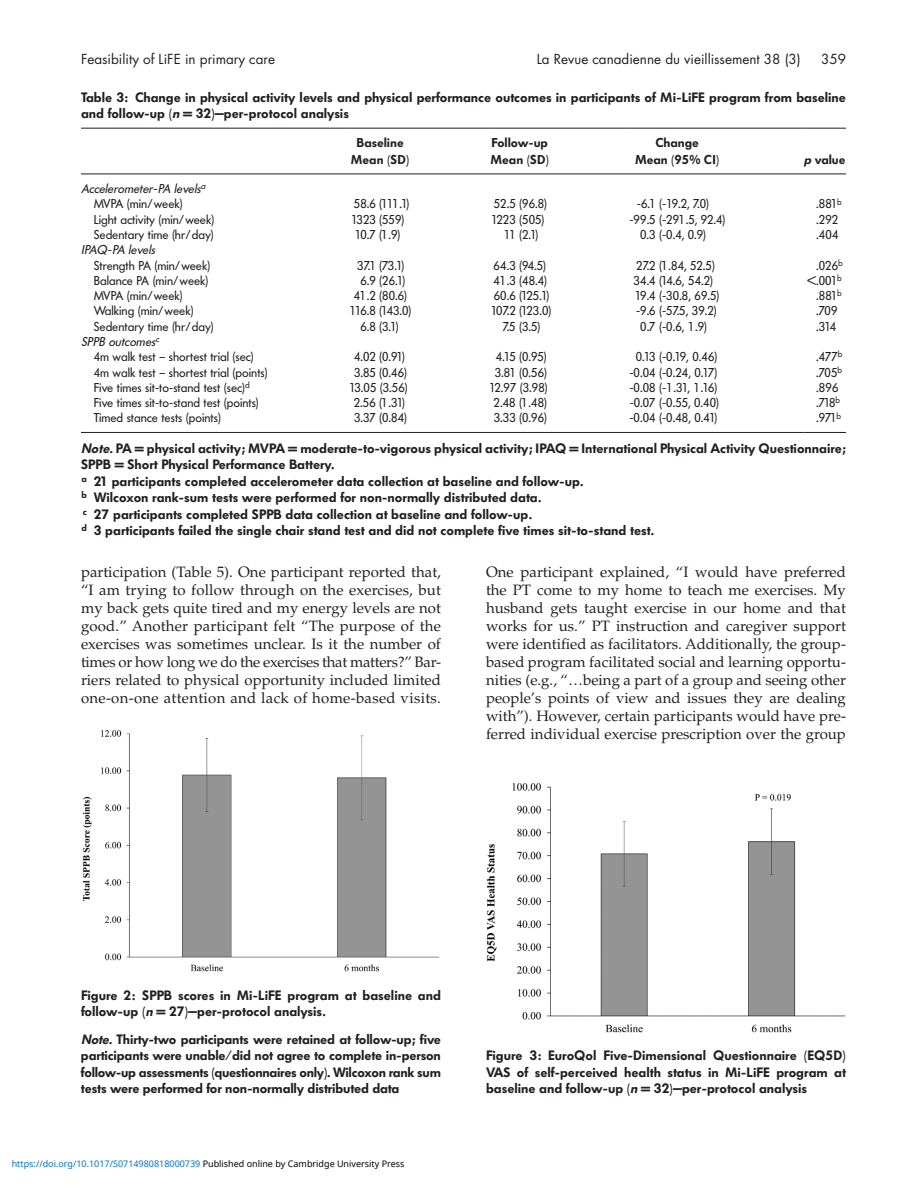
<style>
.page{position:relative;width:918px;height:1188px;background:#fff}
.page>*{position:absolute;margin:0;border:0;box-sizing:border-box;transform-origin:0 0}
.t1{font:15px/18px "Palatino";color:#231f20;text-align:justify}
.t2{font:600 13.5px/16.5px "Futura BQ";color:#231f20}
.t3{font:13.5px "Futura";color:#231f20}
.t4{font:12.75px/15.3px "Futura BQ";color:#231f20}
.t5{font:600 12.75px/16.5px "Futura BQ";color:#231f20;text-align:center}
.t6{font:italic 12.75px/15.3px "Futura BQ";color:#231f20}
.t7{font:9px "Noto Sans";color:#0172cf}
.s1{font-style:italic}
.s2{font-style:normal}
.s3{color:#000}
</style>
<div class="page">
<hr style="left:81px;top:128px;width:268px;height:1px;background:#231f20">
<hr style="left:349px;top:128px;width:140px;height:1px;background:#231f20">
<hr style="left:489px;top:128px;width:140px;height:1px;background:#231f20">
<hr style="left:629px;top:128px;width:174px;height:1px;background:#231f20">
<hr style="left:803px;top:128px;width:43px;height:1px;background:#231f20">
<hr style="left:81px;top:174px;width:268px;height:1px;background:#231f20">
<hr style="left:349px;top:174px;width:140px;height:1px;background:#231f20">
<hr style="left:489px;top:174px;width:140px;height:1px;background:#231f20">
<hr style="left:629px;top:174px;width:174px;height:1px;background:#231f20">
<hr style="left:803px;top:174px;width:43px;height:1px;background:#231f20">
<hr style="left:81px;top:432px;width:268px;height:1px;background:#231f20">
<hr style="left:349px;top:432px;width:140px;height:1px;background:#231f20">
<hr style="left:489px;top:432px;width:140px;height:1px;background:#231f20">
<hr style="left:629px;top:432px;width:174px;height:1px;background:#231f20">
<hr style="left:803px;top:432px;width:43px;height:1px;background:#231f20">
<img style="left:83px;top:730px;width:356px;height:242px">
<img style="left:487px;top:783px;width:358px;height:250px">
<p class="t3" style="left:81px;top:51px;width:196px">Feasibility of LiFE in primary care</p>
<p class="t3" style="left:537px;top:51px;width:265px">La Revue canadienne du vieillissement 38 (3)</p>
<p class="t3" style="left:821px;top:51px;width:26px">359</p>
<p class="t2" style="left:81px;top:89px;width:766px">Table 3: Change in physical activity levels and physical performance outcomes in participants of Mi-LiFE program from baseline and follow-up (<span class="s1">n</span> = 32)—per-protocol analysis</p>
<p class="t5" style="left:351px;top:135px;width:60px">Baseline<br>Mean (SD)</p>
<p class="t5" style="left:491px;top:135px;width:60px;text-align:left">Follow-up<br>Mean (SD)</p>
<p class="t5" style="left:635px;top:135px;width:86px">Change<br>Mean (95% CI)</p>
<p class="t5" style="left:804px;top:151px;width:43px"><span class="s1">p</span> value</p>
<p class="t6" style="left:94px;top:181px;width:115px;text-indent:-13px">Accelerometer-PA levels<sup>a<br></sup><span class="s2">MVPA (min/week)</span></p>
<p class="t4" style="left:354px;top:197px;width:57px">58.6 (111.1)</p>
<p class="t4" style="left:494px;top:197px;width:55px">52.5 (96.8)</p>
<p class="t4" style="left:637px;top:197px;width:74px">-6.1 (-19.2, 7.0)</p>
<p class="t4" style="left:816px;top:197px;width:27px">.881<sup>b</sup></p>
<p class="t4" style="left:94px;top:212px;width:122px">Light activity (min/week)</p>
<p class="t4" style="left:351px;top:212px;width:55px">1323 (559)</p>
<p class="t4" style="left:491px;top:212px;width:55px">1223 (505)</p>
<p class="t4" style="left:629px;top:212px;width:98px">-99.5 (-291.5, 92.4)</p>
<p class="t4" style="left:816px;top:212px;width:24px">.292</p>
<p class="t4" style="left:94px;top:227px;width:122px">Sedentary time (hr/day)</p>
<p class="t4" style="left:355px;top:227px;width:47px">10.7 (1.9)</p>
<p class="t4" style="left:504px;top:227px;width:36px">11 (2.1)</p>
<p class="t4" style="left:640px;top:227px;width:67px">0.3 (-0.4, 0.9)</p>
<p class="t4" style="left:816px;top:227px;width:24px">.404</p>
<p class="t6" style="left:81px;top:242px;width:79px">IPAQ-PA levels</p>
<p class="t4" style="left:94px;top:258px;width:118px">Strength PA (min/week)</p>
<p class="t4" style="left:357px;top:258px;width:49px">37.1 (73.1)</p>
<p class="t4" style="left:494px;top:258px;width:54px">64.3 (94.5)</p>
<p class="t4" style="left:636px;top:258px;width:80px">27.2 (1.84, 52.5)</p>
<p class="t4" style="left:816px;top:258px;width:28px">.026<sup>b</sup></p>
<p class="t4" style="left:94px;top:273px;width:116px">Balance PA (min/week)</p>
<p class="t4" style="left:360px;top:273px;width:46px">6.9 (26.1)</p>
<p class="t4" style="left:494px;top:273px;width:55px">41.3 (48.4)</p>
<p class="t4" style="left:634px;top:273px;width:81px">34.4 (14.6, 54.2)</p>
<p class="t4" style="left:808px;top:273px;width:36px">&lt;.001<sup>b</sup></p>
<p class="t4" style="left:94px;top:288px;width:90px">MVPA (min/week)</p>
<p class="t4" style="left:354px;top:288px;width:55px">41.2 (80.6)</p>
<p class="t4" style="left:494px;top:288px;width:57px">60.6 (125.1)</p>
<p class="t4" style="left:635px;top:288px;width:86px">19.4 (-30.8, 69.5)</p>
<p class="t4" style="left:816px;top:288px;width:27px">.881<sup>b</sup></p>
<p class="t4" style="left:94px;top:303px;width:101px">Walking (min/week)</p>
<p class="t4" style="left:349px;top:303px;width:63px">116.8 (143.0)</p>
<p class="t4" style="left:491px;top:303px;width:62px">107.2 (123.0)</p>
<p class="t4" style="left:636px;top:303px;width:82px">-9.6 (-57.5, 39.2)</p>
<p class="t4" style="left:816px;top:303px;width:23px">.709</p>
<p class="t4" style="left:94px;top:319px;width:122px">Sedentary time (hr/day)</p>
<p class="t4" style="left:360px;top:319px;width:40px">6.8 (3.1)</p>
<p class="t4" style="left:503px;top:319px;width:39px">7.5 (3.5)</p>
<p class="t4" style="left:640px;top:319px;width:68px">0.7 (-0.6, 1.9)</p>
<p class="t4" style="left:816px;top:319px;width:22px">.314</p>
<p class="t4" style="left:94px;top:334px;width:162px;text-indent:-13px"><span class="s1">SPPB outcomes</span><sup>c<br></sup>4m walk test – shortest trial (sec)</p>
<p class="t4" style="left:354px;top:349px;width:52px">4.02 (0.91)</p>
<p class="t4" style="left:496px;top:349px;width:52px">4.15 (0.95)</p>
<p class="t4" style="left:636px;top:349px;width:83px">0.13 (-0.19, 0.46)</p>
<p class="t4" style="left:816px;top:349px;width:28px">.477<sup>b</sup></p>
<p class="t4" style="left:94px;top:365px;width:175px">4m walk test – shortest trial (points)</p>
<p class="t4" style="left:354px;top:365px;width:55px">3.85 (0.46)</p>
<p class="t4" style="left:495px;top:365px;width:54px">3.81 (0.56)</p>
<p class="t4" style="left:629px;top:365px;width:89px">-0.04 (-0.24, 0.17)</p>
<p class="t4" style="left:816px;top:365px;width:27px">.705<sup>b</sup></p>
<p class="t4" style="left:94px;top:380px;width:157px">Five times sit-to-stand test (sec)<sup>d</sup></p>
<p class="t4" style="left:349px;top:380px;width:60px">13.05 (3.56)</p>
<p class="t4" style="left:489px;top:380px;width:60px">12.97 (3.98)</p>
<p class="t4" style="left:629px;top:380px;width:89px">-0.08 (-1.31, 1.16)</p>
<p class="t4" style="left:816px;top:380px;width:24px">.896</p>
<p class="t4" style="left:94px;top:395px;width:167px">Five times sit-to-stand test (points)</p>
<p class="t4" style="left:354px;top:395px;width:53px">2.56 (1.31)</p>
<p class="t4" style="left:494px;top:395px;width:55px">2.48 (1.48)</p>
<p class="t4" style="left:630px;top:395px;width:91px">-0.07 (-0.55, 0.40)</p>
<p class="t4" style="left:816px;top:395px;width:26px">.718<sup>b</sup></p>
<p class="t4" style="left:94px;top:410px;width:129px">Timed stance tests (points)</p>
<p class="t4" style="left:354px;top:410px;width:55px">3.37 (0.84)</p>
<p class="t4" style="left:494px;top:410px;width:55px">3.33 (0.96)</p>
<p class="t4" style="left:629px;top:410px;width:90px">-0.04 (-0.48, 0.41)</p>
<p class="t4" style="left:816px;top:410px;width:26px">.971<sup>b</sup></p>
<p class="t2" style="left:81px;top:440px;width:766px"><span class="s1">Note.</span>PA = physical activity; MVPA = moderate-to-vigorous physical activity; IPAQ = International Physical Activity Questionnaire; SPPB = Short Physical Performance Battery.<br><sup>a</sup> 21 participants completed accelerometer data collection at baseline and follow-up.<br><sup>b</sup> Wilcoxon rank-sum tests were performed for non-normally distributed data.<br><sup>c</sup> 27 participants completed SPPB data collection at baseline and follow-up.<br><sup>d</sup> 3 participants failed the single chair stand test and did not complete five times sit-to-stand test.</p>
<p class="t1" style="left:81px;top:563px;width:362px">participation (Table 5). One participant reported that, “I am trying to follow through on the exercises, but my back gets quite tired and my energy levels are not good.” Another participant felt “The purpose of the exercises was sometimes unclear. Is it the number of times or how long we do the exercises that matters?” Bar&shy;riers related to physical opportunity included limited one-on-one attention and lack of home-based visits.</p>
<p class="t1" style="left:486px;top:563px;width:362px">One participant explained, “I would have preferred the PT come to my home to teach me exercises. My husband gets taught exercise in our home and that works for us.” PT instruction and caregiver support were identified as facilitators. Additionally, the group&shy;based program facilitated social and learning opportu&shy;nities (e.g., “…being a part of a group and seeing other people’s points of view and issues they are dealing with”). However, certain participants would have pre&shy;ferred individual exercise prescription over the group</p>
<p class="t2" style="left:81px;top:987px;width:362px">Figure 2: SPPB scores in Mi-LiFE program at baseline and follow-up (<span class="s1">n</span> = 27)—per-protocol analysis.</p>
<p class="t2" style="left:81px;top:1031px;width:362px;text-align:justify"><span class="s1">Note.</span> Thirty-two participants were retained at follow-up; five participants were unable/did not agree to complete in-person follow-up assessments (questionnaires only). Wilcoxon rank sum tests were performed for non-normally distributed data</p>
<p class="t7" style="left:12px;top:1157px;width:394px">https://doi.org/10.1017/S0714980818000739 <span class="s3">Published online by Cambridge University Press</span></p>
<p class="t2" style="left:486px;top:1047px;width:362px;text-align:justify">Figure 3: EuroQol Five-Dimensional Questionnaire (EQ5D)<br>VAS of self-perceived health status in Mi-LiFE program at baseline and follow-up (<span class="s1">n</span> = 32)—per-protocol analysis</p>
</div>
